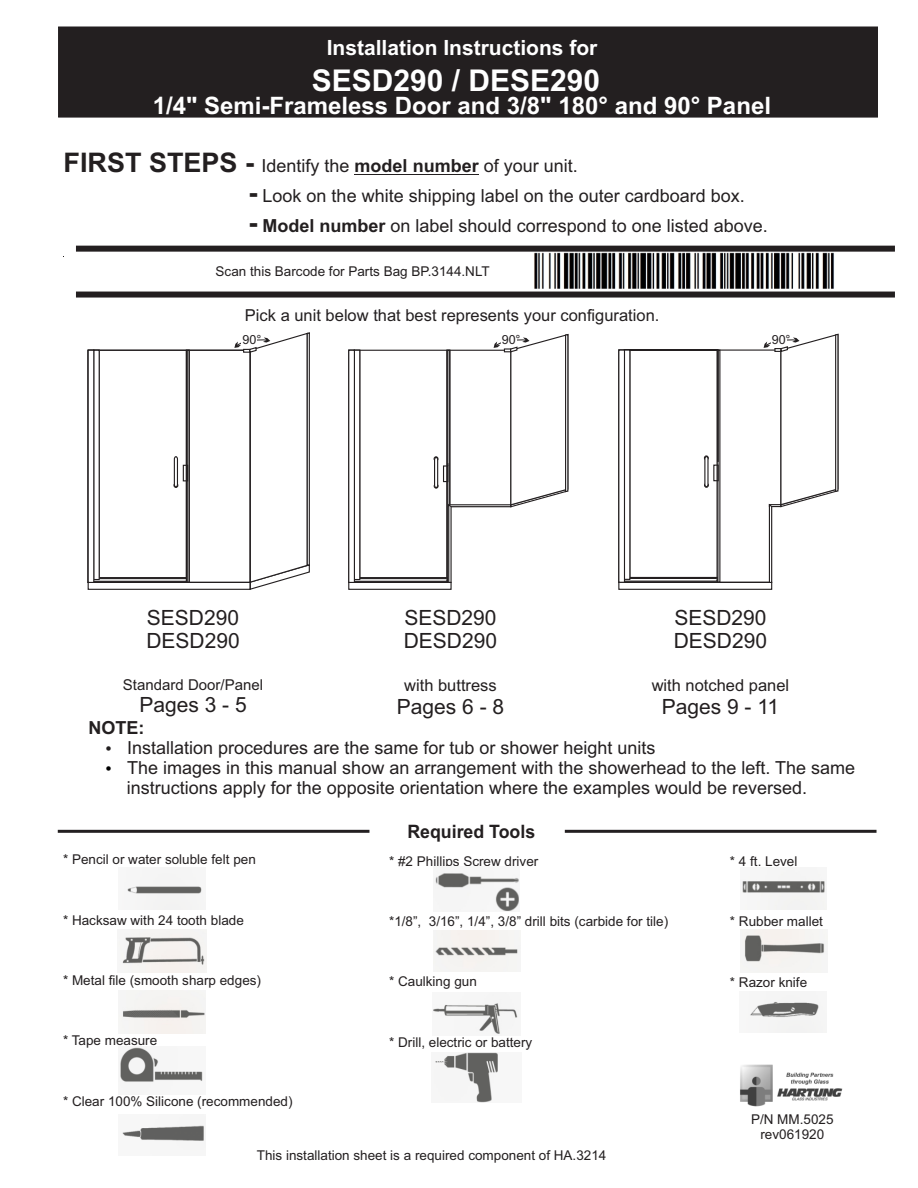
<style>
.page{position:relative;width:918px;height:1188px;background:#fff}
.page>*{position:absolute;margin:0;border:0;box-sizing:border-box;transform-origin:0 0}
.t1{font:700 30px "Arial";color:#fff}
.t2{font:700 24px "Arial";color:#fff}
.t3{font:21px/23.4px "Arial";color:#231f20}
.t4{font:700 21px "Arial";color:#fff}
.t5{font:700 18.45px "Arial";color:#231f20;scale:.96 1}
.t6{font:18px/20.1px "Arial";color:#231f20}
.t7{font:700 18px "Arial";color:#231f20}
.t8{font:16.5px "Arial";color:#231f20}
.t9{font:15px "Arial";color:#231f20}
.t10{font:13.5px/15.1px "Arial";color:#231f20;text-align:center}
.t11{font:12.6px "Arial";color:#231f20}
.s1{font-weight:700;font-size:27px}
.s2{font-weight:700}
</style>
<div class="page">
<div style="left:88px;top:582px;width:163px;height:8px;border:1px solid #231f20"></div>
<div style="left:618px;top:582px;width:154px;height:8px;border:1px solid #231f20"></div>
<div style="left:186px;top:350px;width:4px;height:233px;border:1px solid #231f20"></div>
<div style="left:348px;top:582px;width:104px;height:8px;border:1px solid #231f20"></div>
<svg style="left:87px;top:349px;width:101px;height:235px"></svg>
<svg style="left:618px;top:333px;width:221px;height:251px"></svg>
<svg style="left:348px;top:333px;width:221px;height:251px"></svg>
<div style="left:501px;top:335px;width:15px;height:10px;background:#fff"></div>
<svg style="left:234px;top:332px;width:76px;height:258px"></svg>
<div style="left:242px;top:335px;width:15px;height:10px;background:#fff"></div>
<img style="left:740px;top:1064px;width:103px;height:43px">
<hr style="left:355px;top:174px;width:124px;height:1px;background:#231f20">
<div style="left:58px;top:26px;width:820px;height:92px;background:#231f20"></div>
<hr style="left:565px;top:830px;width:312px;height:3px;background:#231f20">
<img style="left:122px;top:1125px;width:83px;height:16px">
<img style="left:433px;top:931px;width:87px;height:41px">
<img style="left:750px;top:995px;width:77px;height:38px">
<img style="left:127px;top:873px;width:76px;height:37px">
<img style="left:433px;top:993px;width:85px;height:41px">
<img style="left:117px;top:929px;width:90px;height:44px">
<img style="left:435px;top:1053px;width:63px;height:49px">
<img style="left:119px;top:990px;width:86px;height:44px">
<img style="left:742px;top:870px;width:85px;height:40px">
<img style="left:434px;top:872px;width:85px;height:39px">
<img style="left:740px;top:930px;width:87px;height:42px">
<img style="left:120px;top:1047px;width:83px;height:36px">
<hr style="left:58px;top:830px;width:311px;height:3px;background:#231f20">
<div style="left:76px;top:292px;width:819px;height:6px;background:#231f20"></div>
<div style="left:76px;top:246px;width:819px;height:6px;background:#231f20"></div>
<img style="left:534px;top:253px;width:301px;height:36px">
<h3 class="t4" style="left:327px;top:40px;width:272px">Installation Instructions for</h3>
<h1 class="t1" style="left:312px;top:69px;width:290px">SESD290 / DESE290</h1>
<h2 class="t2" style="left:153px;top:96px;width:620px">1/4" Semi-Frameless Door and 3/8" 180° and 90° Panel</h2>
<h3 class="t6" style="left:64px;top:157px;width:516px"><span class="s1">FIRST STEPS -</span> Identify the <span class="s2">model number</span> of your unit.</h3>
<h3 class="t6" style="left:249px;top:188px;width:498px"><span class="s1">-</span> Look on the white shipping label on the outer cardboard box.</h3>
<h3 class="t6" style="left:249px;top:218px;width:521px"><span class="s1">-</span> <span class="s2">Model number</span> on label should correspond to one listed above.</h3>
<p class="t10" style="left:216px;top:265px;width:276px">Scan this Barcode for Parts Bag BP.3144.NLT</p>
<p class="t8" style="left:245px;top:309px;width:416px">Pick a unit below that best represents your configuration.</p>
<p class="t11" style="left:242px;top:335px;width:21px">90°</p>
<p class="t11" style="left:502px;top:335px;width:21px">90°</p>
<p class="t11" style="left:772px;top:335px;width:21px">90°</p>
<h3 class="t3" style="left:146px;top:608px;width:95px">SESD290<br>DESD290</h3>
<p class="t9" style="left:123px;top:679px;width:142px">Standard Door/Panel</p>
<h3 class="t3" style="left:139px;top:695px;width:109px">Pages 3 - 5</h3>
<h3 class="t3" style="left:404px;top:608px;width:95px">SESD290<br>DESD290</h3>
<p class="t8" style="left:404px;top:679px;width:94px">with buttress</p>
<h3 class="t3" style="left:397px;top:696px;width:109px">Pages 6 - 8</h3>
<h3 class="t3" style="left:674px;top:608px;width:95px">SESD290<br>DESD290</h3>
<p class="t8" style="left:652px;top:679px;width:139px">with notched panel</p>
<h3 class="t3" style="left:662px;top:696px;width:119px">Pages 9 - 11</h3>
<h3 class="t7" style="left:89px;top:721px;width:57px">NOTE:</h3>
<p class="t6" style="left:127px;top:739px;width:730px">Installation procedures are the same for tub or shower height units<br>The images in this manual show an arrangement with the showerhead to the left. The same instructions apply for the opposite orientation where the examples would be reversed.</p>
<h3 class="t5" style="left:407px;top:825px;width:135px">Required Tools</h3>
<p class="t10" style="left:63px;top:853px;width:194px">* Pencil or water soluble felt pen</p>
<p class="t10" style="left:389px;top:855px;width:151px">* #2 Phillips Screw driver</p>
<p class="t10" style="left:63px;top:914px;width:182px">* Hacksaw with 24 tooth blade</p>
<p class="t10" style="left:389px;top:915px;width:281px">*1/8”, 3/16”, 1/4”, 3/8” drill bits (carbide for tile)</p>
<p class="t10" style="left:63px;top:974px;width:200px">* Metal file (smooth sharp edges)</p>
<p class="t10" style="left:389px;top:975px;width:89px">* Caulking gun</p>
<p class="t10" style="left:63px;top:1034px;width:96px">* Tape measure</p>
<p class="t10" style="left:389px;top:1036px;width:145px">* Drill, electric or battery</p>
<p class="t10" style="left:63px;top:1095px;width:231px">* Clear 100% Silicone (recommended)</p>
<p class="t10" style="left:257px;top:1149px;width:351px">This installation sheet is a required component of HA.3214</p>
<p class="t10" style="left:730px;top:855px;width:69px">* 4 ft. Level</p>
<p class="t10" style="left:730px;top:915px;width:95px">* Rubber mallet</p>
<p class="t10" style="left:730px;top:975px;width:79px">* Razor knife</p>
<p class="t10" style="left:751px;top:1113px;width:84px">P/N MM.5025 rev061920</p>
</div>
